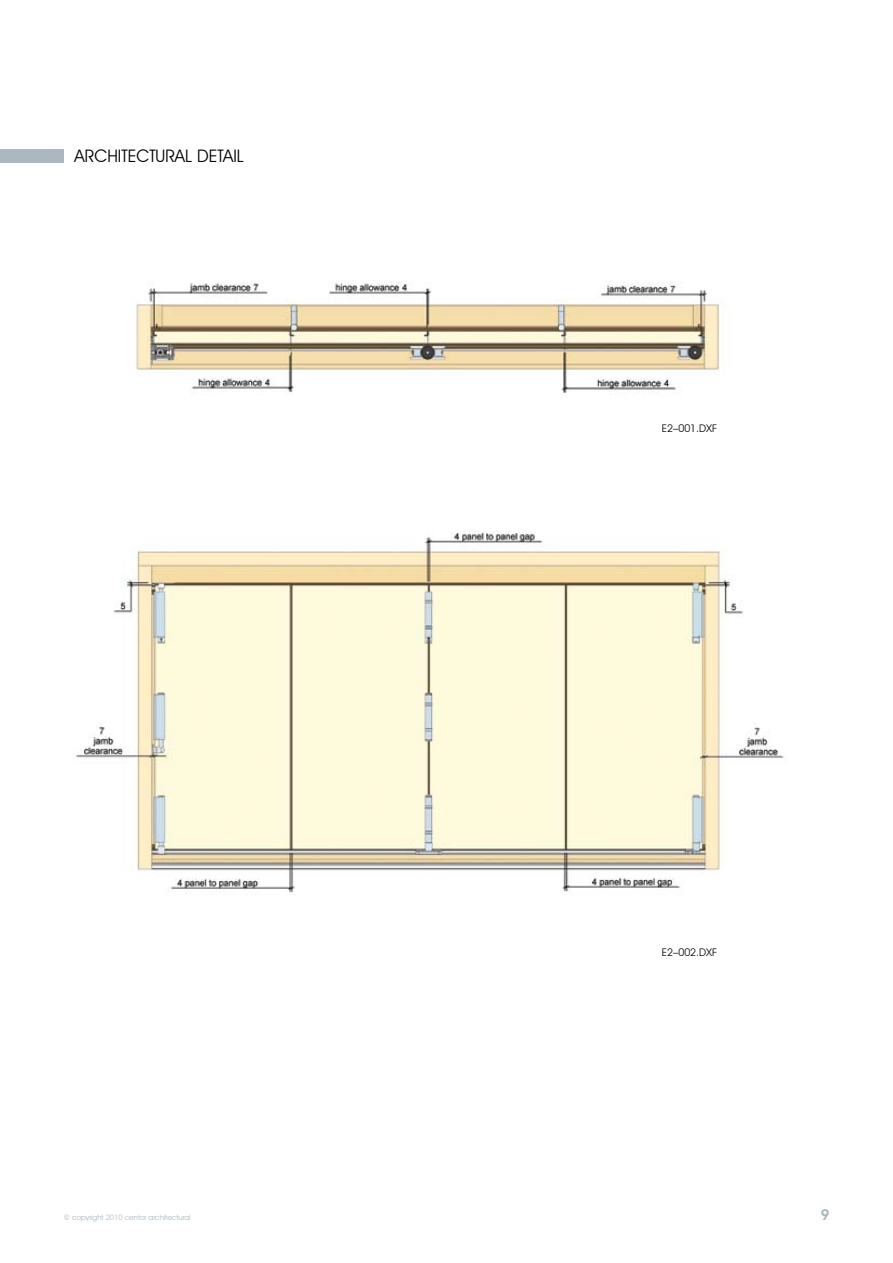
<style>
.page{position:relative;width:893px;height:1263px;background:#fff}
.page>*{position:absolute;margin:0;border:0;box-sizing:border-box;transform-origin:0 0}
.t1{font:17.25px "Avant Garde IT Cby BT";color:#000}
.t2{font:600 15px "Avant Garde IT Cby BT";color:#acb8bf}
.t3{font:10.5px "Avant Garde IT Cby BT";color:#000}
.t4{font:7.5px "Avant Garde IT Cby BT";color:#acb8bf}
</style>
<div class="page">
<div style="left:0;top:149px;width:64px;height:13px;background:#acb8bf"></div>
<img style="left:75px;top:531px;width:709px;height:362px">
<img style="left:136px;top:282px;width:585px;height:112px">
<h1 class="t1" style="left:75px;top:145px;width:21px">Architectural</h1>
<h1 class="t1" style="left:197px;top:145px;width:20px">Detail</h1>
<h3 class="t3" style="left:662px;top:421px;width:57px">E2–001.DXF</h3>
<h3 class="t3" style="left:662px;top:946px;width:57px">E2–002.DXF</h3>
<p class="t4" style="left:64px;top:1213px;width:128px">© copyright 2010 centor architectural</p>
<h2 class="t2" style="left:821px;top:1206px;width:10px">9</h2>
</div>
